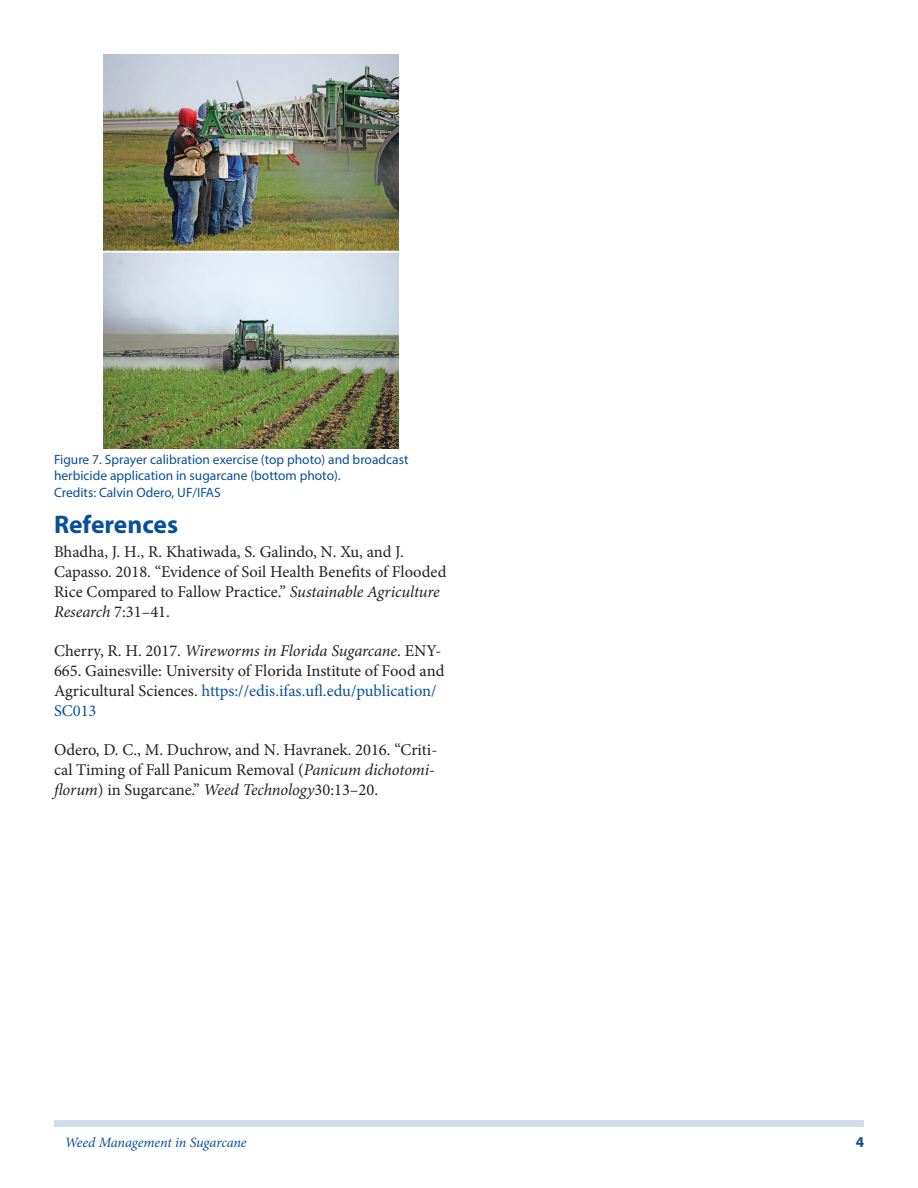
<style>
.page{position:relative;width:918px;height:1188px;background:#fff}
.page>*{position:absolute;margin:0;border:0;box-sizing:border-box;transform-origin:0 0}
.SectionHeading0{font:700 25.5px "Myriad Pro";color:#09509a}
.Paragraph{font:16.5px/20.2px "Minion Pro";color:#231f20}
.t1{font:700 15px "Myriad Pro";color:#09509a}
.RunningTitleItalics{font:italic 14.25px "Minion Pro";letter-spacing:-.01em;color:#09509a}
.t2{font:13.5px/16.5px "Myriad Pro";color:#09509a}
.s1{font-style:italic}
.s2{color:#09509a}
</style>
<div class="page">
<div style="left:54px;top:1120px;width:810px;height:7px;background:#d0dfeb"></div>
<img style="left:103px;top:54px;width:296px;height:394px">
<p class="t2" style="left:54px;top:451px;width:356px">Figure 7. Sprayer calibration exercise (top photo) and broadcast herbicide application in sugarcane (bottom photo).<br>Credits: Calvin Odero, UF/IFAS</p>
<p class="SectionHeading0" style="left:54px;top:508px;width:126px">References</p>
<p class="Paragraph" style="left:54px;top:541px;width:394px">Bhadha, J. H., R. Khatiwada, S. Galindo, N. Xu, and J.<br>Capasso. 2018. “Evidence of Soil Health Benefits of Flooded Rice Compared to Fallow Practice.” <span class="s1">Sustainable Agriculture Research</span> 7:31–41.</p>
<p class="Paragraph" style="left:54px;top:640px;width:392px">Cherry, R. H. 2017. <span class="s1">Wireworms in Florida Sugarcane</span>. ENY-665. Gainesville: University of Florida Institute of Food and Agricultural Sciences. <span class="s2">https://edis.ifas.ufl.edu/publication/ SC013</span></p>
<p class="Paragraph" style="left:54px;top:739px;width:385px">Odero, D. C., M. Duchrow, and N. Havranek. 2016. “Criti&shy;cal Timing of Fall Panicum Removal (<span class="s1">Panicum dichotomi&shy;florum</span>) in Sugarcane.” <span class="s1">Weed Technology</span>30:13–20.</p>
<p class="RunningTitleItalics" style="left:65px;top:1133px;width:183px">Weed Management in Sugarcane</p>
<p class="t1" style="left:856px;top:1133px;width:10px">4</p>
</div>
